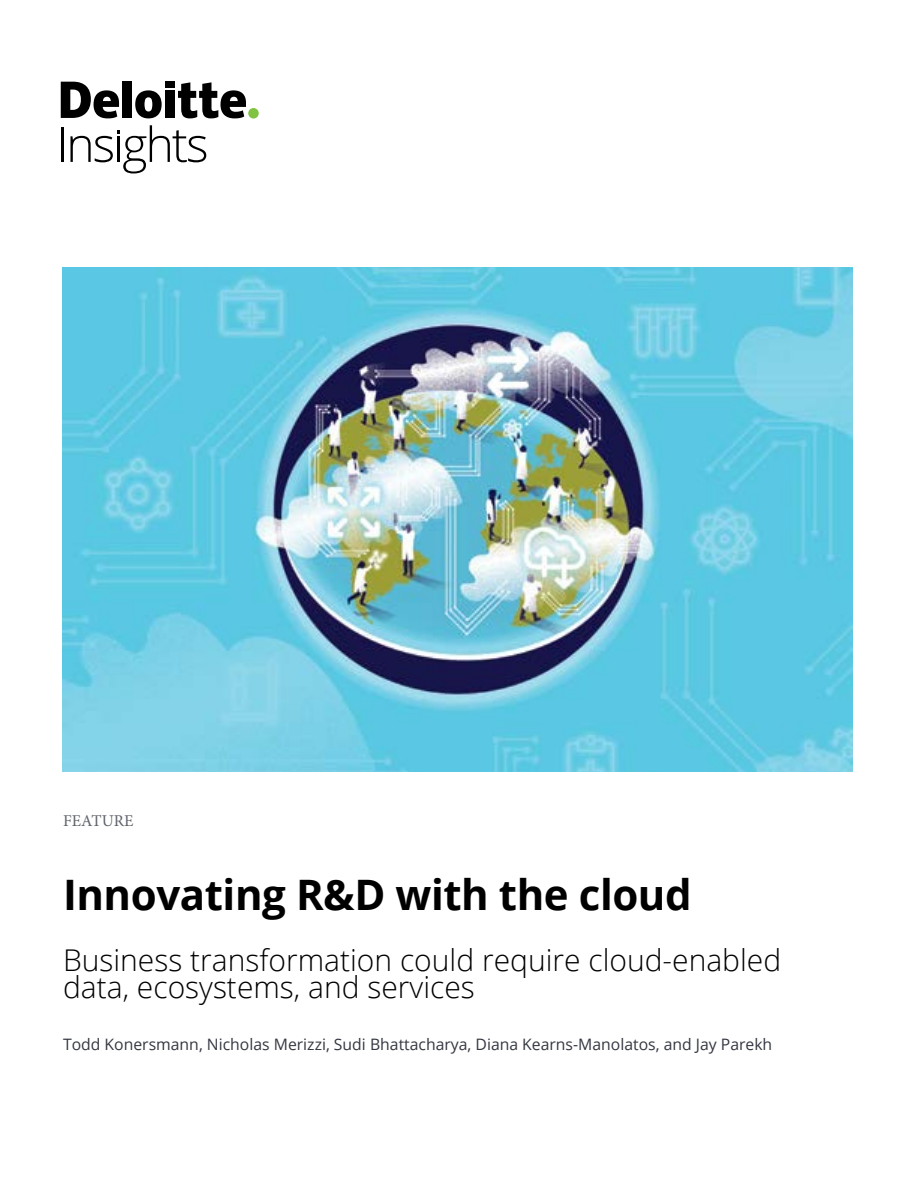
<style>
.page{position:relative;width:918px;height:1188px;background:#fff}
.page>*{position:absolute;margin:0;border:0;box-sizing:border-box;transform-origin:0 0}
.t1{font:700 42px "Open Sans";letter-spacing:-.01em;color:#000}
.t2{font:300 30px/27px "Open Sans";color:#000}
.t3{font:16.5px "Minion Pro";color:#5f636a}
.t4{font:15.75px "Open Sans";color:#343741}
</style>
<div class="page">
<img style="left:63px;top:268px;width:789px;height:504px">
<div style="left:248px;top:108px;width:11px;height:11px;background:#80c342;border-radius:50%"></div>
<div style="left:123px;top:82px;width:9px;height:36px;background:#000"></div>
<svg style="left:135px;top:90px;width:27px;height:28px"></svg>
<div style="left:165px;top:91px;width:9px;height:27px;background:#000"></div>
<div style="left:165px;top:82px;width:9px;height:6px;background:#000"></div>
<svg style="left:178px;top:82px;width:68px;height:36px"></svg>
<svg style="left:61px;top:82px;width:58px;height:36px"></svg>
<hr style="left:61px;top:128px;width:2px;height:34px;background:#000">
<svg style="left:70px;top:125px;width:136px;height:48px"></svg>
<p class="t3" style="left:63px;top:809px;width:72px">FEATURE</p>
<h1 class="t1" style="left:63px;top:865px;width:630px">Innovating R&amp;D with the cloud</h1>
<h2 class="t2" style="left:63px;top:945px;width:720px">Business transformation could require cloud-enabled data, ecosystems, and services</h2>
<p class="t4" style="left:63px;top:1034px;width:711px">Todd Konersmann, Nicholas Merizzi, Sudi Bhattacharya, Diana Kearns-Manolatos, and Jay Parekh</p>
</div>
